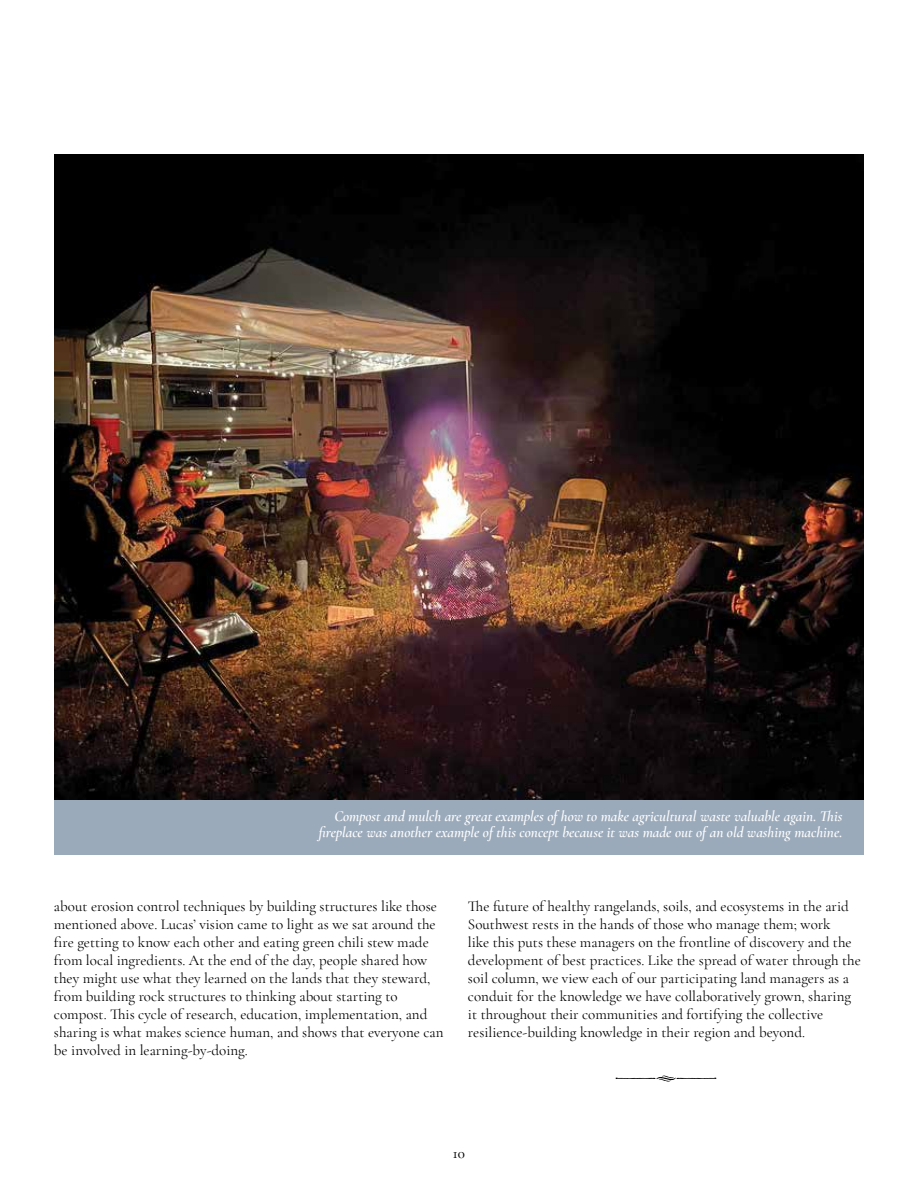
<style>
.page{position:relative;width:918px;height:1188px;background:#fff}
.page>*{position:absolute;margin:0;border:0;box-sizing:border-box;transform-origin:0 0}
.t1{font:15px/18px "Cormorant Garamond";color:#000}
.t2{font:italic 600 15px/16.5px "Cormorant Garamond";color:#fff;text-align:right}
.t3{font:500 15px "Cormorant Garamond";color:#000}
</style>
<div class="page">
<div style="left:54px;top:799px;width:810px;height:56px;background:#9baabb"></div>
<img style="left:54px;top:154px;width:810px;height:645px">
<p class="t2" style="left:319px;top:808px;width:525px">Compost and mulch are great examples of how to make agricultural waste valuable again. This fireplace was another example of this concept because it was made out of an old washing machine.</p>
<p class="t1" style="left:54px;top:897px;width:391px">about erosion control techniques by building structures like those mentioned above. Lucas’ vision came to light as we sat around the fire getting to know each other and eating green chili stew made from local ingredients. At the end of the day, people shared how they might use what they learned on the lands that they steward, from building rock structures to thinking about starting to compost. This cycle of research, education, implementation, and sharing is what makes science human, and shows that everyone can be involved in learning-by-doing.</p>
<p class="t1" style="left:468px;top:897px;width:394px">The future of healthy rangelands, soils, and ecosystems in the arid Southwest rests in the hands of those who manage them; work<br>like this puts these managers on the frontline of discovery and the development of best practices. Like the spread of water through the soil column, we view each of our participating land managers as a conduit for the knowledge we have collaboratively grown, sharing it throughout their communities and fortifying the collective resilience-building knowledge in their region and beyond.</p>
<p class="t3" style="left:453px;top:1144px;width:14px">10</p>
</div>
